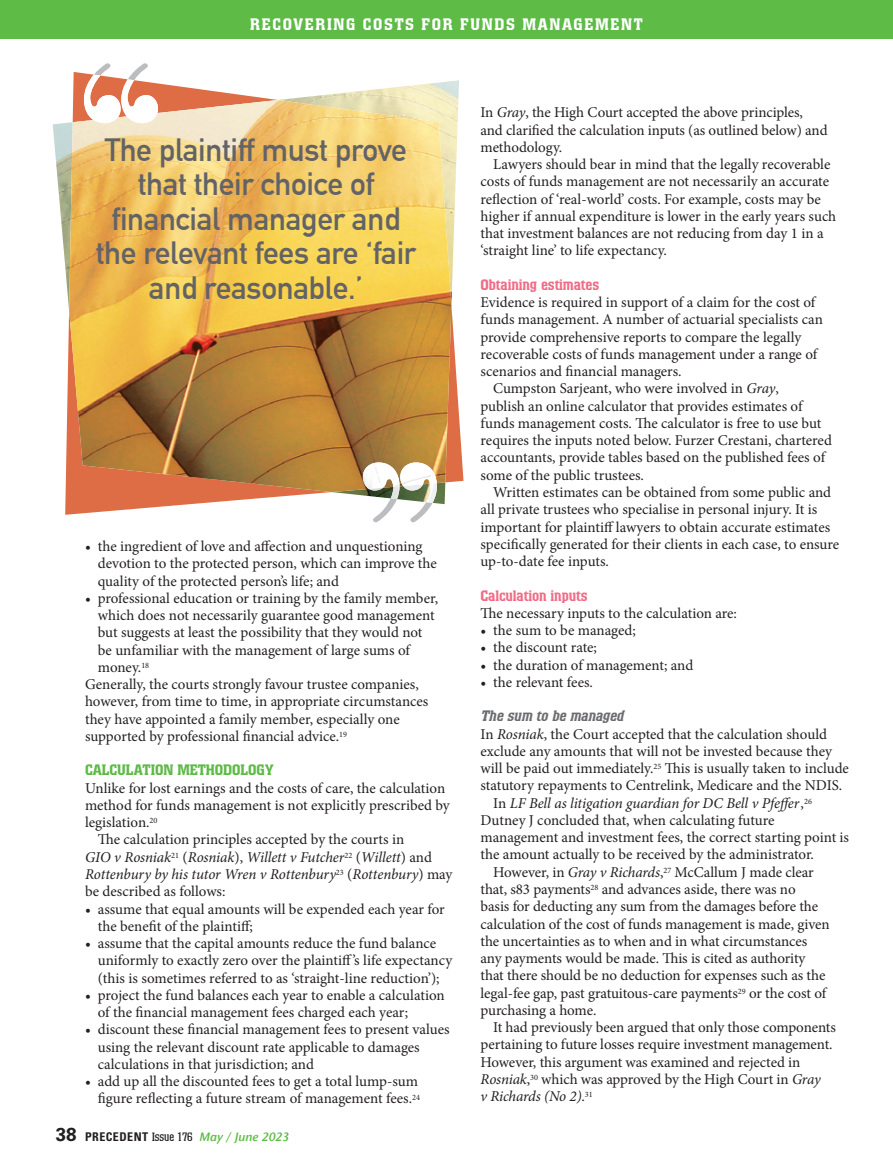
<style>
.page{position:relative;width:893px;height:1170px;background:#fff}
.page>*{position:absolute;margin:0;border:0;box-sizing:border-box;transform-origin:0 0}
.t1{font:700 31.5px/34.5px "DIN Alternate";letter-spacing:-.01em;color:#636366;text-align:center}
.t2{font:500 16.5px "Colossalis BQ";letter-spacing:.1em;color:#fff}
.t3{font:15px/17.2px "Minion Pro";letter-spacing:-.005em;color:#231f20}
.t4{font:italic 15px "Minion Pro";letter-spacing:-.01em;color:#231f20}
.t5{font:500 15px "Colossalis BQ";letter-spacing:-.005em;color:#f16c87}
.t6{font:500 15px "Colossalis BQ";letter-spacing:-.005em;color:#5dbb46}
.t7{font:italic 500 15px "Colossalis BQ";color:#6c6d70}
.t8{font:italic 12px "Stone Sans ITC Semi";letter-spacing:-.005em;color:#5dbb46}
.s1{font-style:normal}
.s2{font-family:"Univers LT Std";font-weight:700;font-style:normal;font-size:18.75px;color:#231f20}
.s3{font-family:"Univers LT Std";font-weight:700;font-style:normal;font-stretch:condensed;color:#231f20}
.s4{font-family:"Colossalis";font-style:normal;color:#231f20}
.s5{font-style:italic}
</style>
<div class="page">
<div style="left:0;top:0;width:893px;height:38px;background:#5dbb46"></div>
<img style="left:53px;top:123px;width:12px;height:140px">
<svg style="left:65px;top:72px;width:398px;height:442px"></svg>
<img style="left:69px;top:100px;width:382px;height:392px">
<img style="left:93px;top:120px;width:25px;height:3px">
<svg style="left:84px;top:63px;width:74px;height:57px"></svg>
<img style="left:127px;top:113px;width:30px;height:10px">
<svg style="left:373px;top:503px;width:60px;height:19px"></svg>
<img style="left:369px;top:489px;width:68px;height:14px">
<img style="left:363px;top:462px;width:74px;height:27px">
<p class="t2" style="left:250px;top:15px;width:394px">RECOVERING COSTS FOR FUNDS MANAGEMENT</p>
<h1 class="t1" style="left:96px;top:130px;width:322px">The plaintiff must prove that their choice of financial manager and the relevant fees are ‘fair and reasonable.’</h1>
<p class="t3" style="left:98px;top:537px;width:341px;text-indent:-13px">• the ingredient of love and affection and unquestioning devotion to the protected person, which can improve the quality of the protected person’s life; and</p>
<p class="t3" style="left:85px;top:589px;width:355px">• professional education or training by the family member,</p>
<p class="t3" style="left:98px;top:606px;width:338px">which does not necessarily guarantee good management</p>
<p class="t3" style="left:98px;top:624px;width:326px">but suggests at least the possibility that they would not</p>
<p class="t3" style="left:98px;top:641px;width:314px">be unfamiliar with the management of large sums of</p>
<p class="t3" style="left:98px;top:658px;width:53px">money.<sup>18</sup></p>
<p class="t3" style="left:85px;top:675px;width:335px">Generally, the courts strongly favour trustee companies,</p>
<p class="t3" style="left:85px;top:693px;width:345px">however, from time to time, in appropriate circumstances</p>
<p class="t3" style="left:85px;top:710px;width:316px">they have appointed a family member, especially one</p>
<p class="t3" style="left:85px;top:727px;width:264px">supported by professional financial advice.<sup>19</sup></p>
<p class="t6" style="left:85px;top:761px;width:190px">CALCULATION METHODOLOGY</p>
<p class="t3" style="left:85px;top:779px;width:362px">Unlike for lost earnings and the costs of care, the calculation</p>
<p class="t3" style="left:85px;top:796px;width:366px">method for funds management is not explicitly prescribed by</p>
<p class="t3" style="left:85px;top:813px;width:74px">legislation.<sup>20</sup></p>
<p class="t3" style="left:98px;top:831px;width:308px">The calculation principles accepted by the courts in</p>
<p class="t4" style="left:85px;top:846px;width:348px">GIO v Rosniak<sup>21</sup> <span class="s1">(</span>Rosniak<span class="s1">),</span> Willett v Futcher<sup>22</sup> <span class="s1">(</span>Willett<span class="s1">) and</span></p>
<p class="t4" style="left:85px;top:863px;width:369px">Rottenbury by his tutor Wren v Rottenbury<sup>23</sup> <span class="s1">(</span>Rottenbury<span class="s1">) may</span></p>
<p class="t3" style="left:85px;top:882px;width:142px">be described as follows:</p>
<p class="t3" style="left:98px;top:900px;width:349px;text-indent:-13px">• assume that equal amounts will be expended each year for the benefit of the plaintiff;</p>
<p class="t3" style="left:98px;top:934px;width:356px;text-indent:-13px">• assume that the capital amounts reduce the fund balance uniformly to exactly zero over the plaintiff’s life expectancy (this is sometimes referred to as ‘straight-line reduction’);</p>
<p class="t3" style="left:98px;top:986px;width:348px;text-indent:-13px">• project the fund balances each year to enable a calculation of the financial management fees charged each year;</p>
<p class="t3" style="left:98px;top:1020px;width:353px;text-indent:-13px">• discount these financial management fees to present values using the relevant discount rate applicable to damages calculations in that jurisdiction; and</p>
<p class="t3" style="left:85px;top:1072px;width:337px;text-align:right">• add up all the discounted fees to get a total lump-sum figure reflecting a future stream of management fees.<sup>24</sup></p>
<p class="t8" style="left:56px;top:1129px;width:235px"><span class="s2">38</span> <span class="s3">PRECEDENT</span> <span class="s4">Issue 176</span> May / June 2023</p>
<p class="t3" style="left:480px;top:104px;width:349px">In <span class="s5">Gray</span>, the High Court accepted the above principles, and clarified the calculation inputs (as outlined below) and methodology.</p>
<p class="t3" style="left:480px;top:156px;width:357px;text-indent:13px">Lawyers should bear in mind that the legally recoverable costs of funds management are not necessarily an accurate reflection of ‘real-world’ costs. For example, costs may be higher if annual expenditure is lower in the early years such that investment balances are not reducing from day 1 in a ‘straight line’ to life expectancy.</p>
<p class="t5" style="left:480px;top:276px;width:120px">Obtaining estimates</p>
<p class="t3" style="left:480px;top:294px;width:336px">Evidence is required in support of a claim for the cost of</p>
<p class="t3" style="left:480px;top:311px;width:344px">funds management. A number of actuarial specialists can</p>
<p class="t3" style="left:480px;top:328px;width:322px">provide comprehensive reports to compare the legally</p>
<p class="t3" style="left:480px;top:345px;width:338px">recoverable costs of funds management under a range of</p>
<p class="t3" style="left:480px;top:363px;width:203px">scenarios and financial managers.</p>
<p class="t3" style="left:493px;top:380px;width:287px">Cumpston Sarjeant, who were involved in <span class="s5">Gray</span>,</p>
<p class="t3" style="left:480px;top:397px;width:323px">publish an online calculator that provides estimates of</p>
<p class="t3" style="left:480px;top:414px;width:342px">funds management costs. The calculator is free to use but</p>
<p class="t3" style="left:480px;top:432px;width:353px">requires the inputs noted below. Furzer Crestani, chartered</p>
<p class="t3" style="left:480px;top:449px;width:346px">accountants, provide tables based on the published fees of</p>
<p class="t3" style="left:480px;top:466px;width:165px">some of the public trustees.</p>
<p class="t3" style="left:493px;top:483px;width:339px">Written estimates can be obtained from some public and</p>
<p class="t3" style="left:480px;top:501px;width:338px">all private trustees who specialise in personal injury. It is</p>
<p class="t3" style="left:480px;top:518px;width:351px">important for plaintiff lawyers to obtain accurate estimates</p>
<p class="t3" style="left:480px;top:535px;width:360px">specifically generated for their clients in each case, to ensure</p>
<p class="t3" style="left:480px;top:552px;width:130px">up-to-date fee inputs.</p>
<p class="t5" style="left:480px;top:586px;width:109px">Calculation inputs</p>
<p class="t3" style="left:480px;top:604px;width:258px">The necessary inputs to the calculation are:</p>
<p class="t3" style="left:480px;top:621px;width:157px">• the sum to be managed;</p>
<p class="t3" style="left:480px;top:639px;width:118px">• the discount rate;</p>
<p class="t3" style="left:480px;top:656px;width:214px">• the duration of management; and</p>
<p class="t3" style="left:480px;top:673px;width:114px">• the relevant fees.</p>
<p class="t7" style="left:480px;top:707px;width:148px">Thesum tobemanaged</p>
<p class="t3" style="left:480px;top:725px;width:348px">In <span class="s5">Rosniak</span>, the Court accepted that the calculation should</p>
<p class="t3" style="left:480px;top:742px;width:353px">exclude any amounts that will not be invested because they</p>
<p class="t3" style="left:480px;top:759px;width:370px">will be paid out immediately.<sup>25</sup> This is usually taken to include</p>
<p class="t3" style="left:480px;top:777px;width:363px">statutory repayments to Centrelink, Medicare and the NDIS.</p>
<p class="t4" style="left:493px;top:792px;width:320px"><span class="s1">In</span> LF Bell as litigation guardian for DC Bell v Pfeffer<span class="s1">,</span><sup>26</sup></p>
<p class="t3" style="left:480px;top:811px;width:296px">Dutney J concluded that, when calculating future</p>
<p class="t3" style="left:480px;top:828px;width:370px">management and investment fees, the correct starting point is</p>
<p class="t3" style="left:480px;top:846px;width:335px">the amount actually to be received by the administrator.</p>
<p class="t3" style="left:493px;top:863px;width:322px">However, in <span class="s5">Gray v Richards</span>,<sup>27</sup> McCallum J made clear</p>
<p class="t3" style="left:480px;top:880px;width:317px">that, s83 payments<sup>28</sup> and advances aside, there was no</p>
<p class="t3" style="left:480px;top:897px;width:339px">basis for deducting any sum from the damages before the</p>
<p class="t3" style="left:480px;top:915px;width:351px">calculation of the cost of funds management is made, given</p>
<p class="t3" style="left:480px;top:932px;width:328px">the uncertainties as to when and in what circumstances</p>
<p class="t3" style="left:480px;top:949px;width:326px">any payments would be made. This is cited as authority</p>
<p class="t3" style="left:480px;top:966px;width:346px">that there should be no deduction for expenses such as the</p>
<p class="t3" style="left:480px;top:984px;width:347px">legal-fee gap, past gratuitous-care payments<sup>29</sup> or the cost of</p>
<p class="t3" style="left:480px;top:1001px;width:117px">purchasing a home.</p>
<p class="t3" style="left:493px;top:1018px;width:344px">It had previously been argued that only those components</p>
<p class="t3" style="left:480px;top:1035px;width:354px">pertaining to future losses require investment management.</p>
<p class="t3" style="left:480px;top:1053px;width:321px">However, this argument was examined and rejected in</p>
<p class="t3" style="left:480px;top:1070px;width:342px"><span class="s5">Rosniak</span>,<sup>30</sup> which was approved by the High Court in <span class="s5">Gray</span></p>
<p class="t4" style="left:480px;top:1085px;width:114px">v Richards (No 2)<span class="s1">.</span><sup>31</sup></p>
</div>
